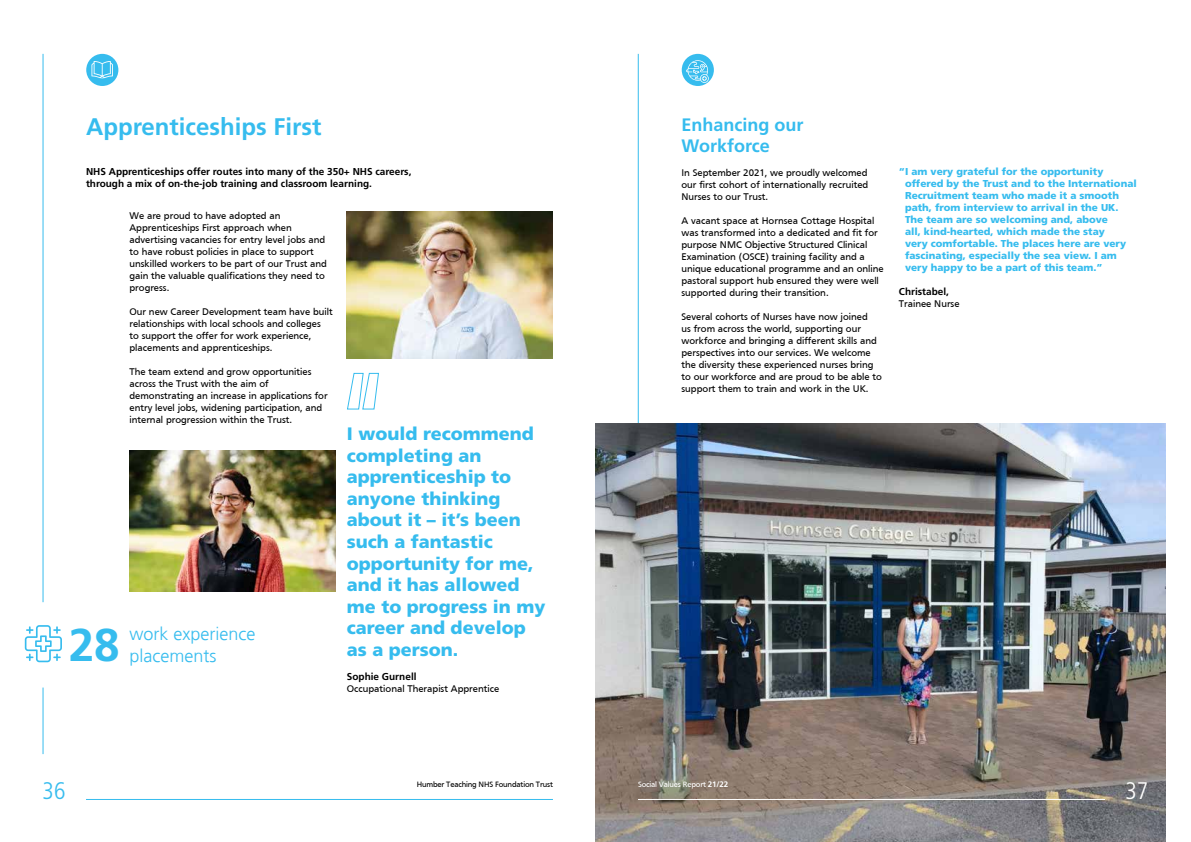
<style>
.page{position:relative;width:1191px;height:842px;background:#fff}
.page>*{position:absolute;margin:0;border:0;box-sizing:border-box;transform-origin:0 0}
.t1{font:700 45.9px "Frutiger LT Std";color:#36bcee}
.t2{font:700 24px "Frutiger LT Std";color:#36bcee}
.t3{font:300 condensed 24px "Frutiger LT Std";color:#36bcee}
.t4{font:300 condensed 24px "Frutiger LT Std";color:#fff}
.t5{font:900 18px/21.6px "Frutiger LT Std";color:#36bcee}
.t6{font:300 18px "Frutiger";color:#36bcee}
.t7{font:700 18px/21.6px "Frutiger LT Std";color:#36bcee}
.t8{font:10px/12px "Frutiger Normal";color:#000}
.t9{font:900 10px/12px "Frutiger LT Std";color:#36bcee}
.t10{font:700 10px/12px "Frutiger LT Std";color:#000}
.t11{font:8px "Frutiger Normal";letter-spacing:-.02em;color:#000}
.t12{font:8px "Frutiger Normal";letter-spacing:-.02em;color:#fff}
.s1{font-family:"Frutiger LT Std";font-weight:700}
</style>
<div class="page">
<hr style="left:86px;top:799px;width:467px;height:1px;background:#36bcee">
<hr style="left:43px;top:54px;width:1px;height:548px;background:#36bcee">
<img style="left:129px;top:451px;width:206px;height:141px">
<img style="left:347px;top:212px;width:206px;height:147px">
<div style="left:86px;top:54px;width:32px;height:32px;background:#36bcee;border-radius:50%"></div>
<hr style="left:638px;top:54px;width:1px;height:493px;background:#36bcee">
<img style="left:595px;top:424px;width:570px;height:418px">
<div style="left:681px;top:54px;width:33px;height:32px;background:#36bcee;border-radius:50%"></div>
<hr style="left:638px;top:799px;width:467px;height:1px;background:#fff">
<svg style="left:347px;top:372px;width:32px;height:38px"></svg>
<svg style="left:25px;top:625px;width:37px;height:37px"></svg>
<hr style="left:43px;top:687px;width:1px;height:67px;background:#36bcee">
<svg style="left:91px;top:61px;width:22px;height:17px"></svg>
<svg style="left:686px;top:60px;width:22px;height:23px"></svg>
<h2 class="t2" style="left:86px;top:113px;width:237px">Apprenticeships First</h2>
<h3 class="t7" style="left:681px;top:114px;width:124px">Enhancing our<br>Workforce</h3>
<p class="t8" style="left:681px;top:167px;width:188px;text-align:justify">In September 2021, we proudly welcomed our first cohort of internationally recruited Nurses to our Trust.</p>
<p class="t8" style="left:681px;top:215px;width:204px">A vacant space at Hornsea Cottage Hospital was transformed into a dedicated and fit for purpose NMC Objective Structured Clinical Examination (OSCE) training facility and a unique educational programme and an online pastoral support hub ensured they were well supported during their transition.</p>
<p class="t8" style="left:681px;top:311px;width:202px">Several cohorts of Nurses have now joined<br>us from across the world, supporting our workforce and bringing a different skills and perspectives into our services. We welcome the diversity these experienced nurses bring to our workforce and are proud to be able to support them to train and work in the UK.</p>
<p class="t10" style="left:86px;top:166px;width:327px">NHS Apprenticeships offer routes into many of the 350+ NHS careers, through a mix of on-the-job training and classroom learning.</p>
<p class="t8" style="left:129px;top:210px;width:199px">We are proud to have adopted an Apprenticeships First approach when advertising vacancies for entry level jobs and to have robust policies in place to support unskilled workers to be part of our Trust and gain the valuable qualifications they need to progress.</p>
<p class="t8" style="left:129px;top:306px;width:205px">Our new Career Development team have built relationships with local schools and colleges to support the offer for work experience, placements and apprenticeships.</p>
<p class="t8" style="left:129px;top:366px;width:200px">The team extend and grow opportunities across the Trust with the aim of demonstrating an increase in applications for entry level jobs, widening participation, and internal progression within the Trust.</p>
<h3 class="t5" style="left:347px;top:423px;width:200px">I would recommend completing an apprenticeship to anyone thinking about it – it’s been such a fantastic opportunity for me, and it has allowed me to progress in my career and develop as a person.</h3>
<p class="t10" style="left:347px;top:671px;width:71px">Sophie Gurnell</p>
<p class="t8" style="left:347px;top:682px;width:154px">Occupational Therapist Apprentice</p>
<h3 class="t6" style="left:129px;top:624px;width:128px">work experience</h3>
<h1 class="t1" style="left:69px;top:618px;width:53px">28</h1>
<h3 class="t6" style="left:129px;top:645px;width:88px">placements</h3>
<p class="t9" style="left:905px;top:166px;width:233px;text-indent:-6px">“I am very grateful for the opportunity offered by the Trust and to the International Recruitment team who made it a smooth path, from interview to arrival in the UK.<br>The team are so welcoming and, above<br>all, kind-hearted, which made the stay<br>very comfortable. The places here are very fascinating, especially the sea view. I am very happy to be a part of this team.”</p>
<p class="t10" style="left:899px;top:286px;width:52px">Christabel,</p>
<p class="t8" style="left:899px;top:298px;width:62px">Trainee Nurse</p>
<h2 class="t3" style="left:43px;top:777px;width:25px">36</h2>
<p class="t11" style="left:417px;top:780px;width:138px">Humber Teaching NHS Foundation Trust</p>
<p class="t12" style="left:638px;top:780px;width:92px">Social Values Report <span class="s1">21/22</span></p>
<h2 class="t4" style="left:1125px;top:777px;width:25px">37</h2>
</div>
